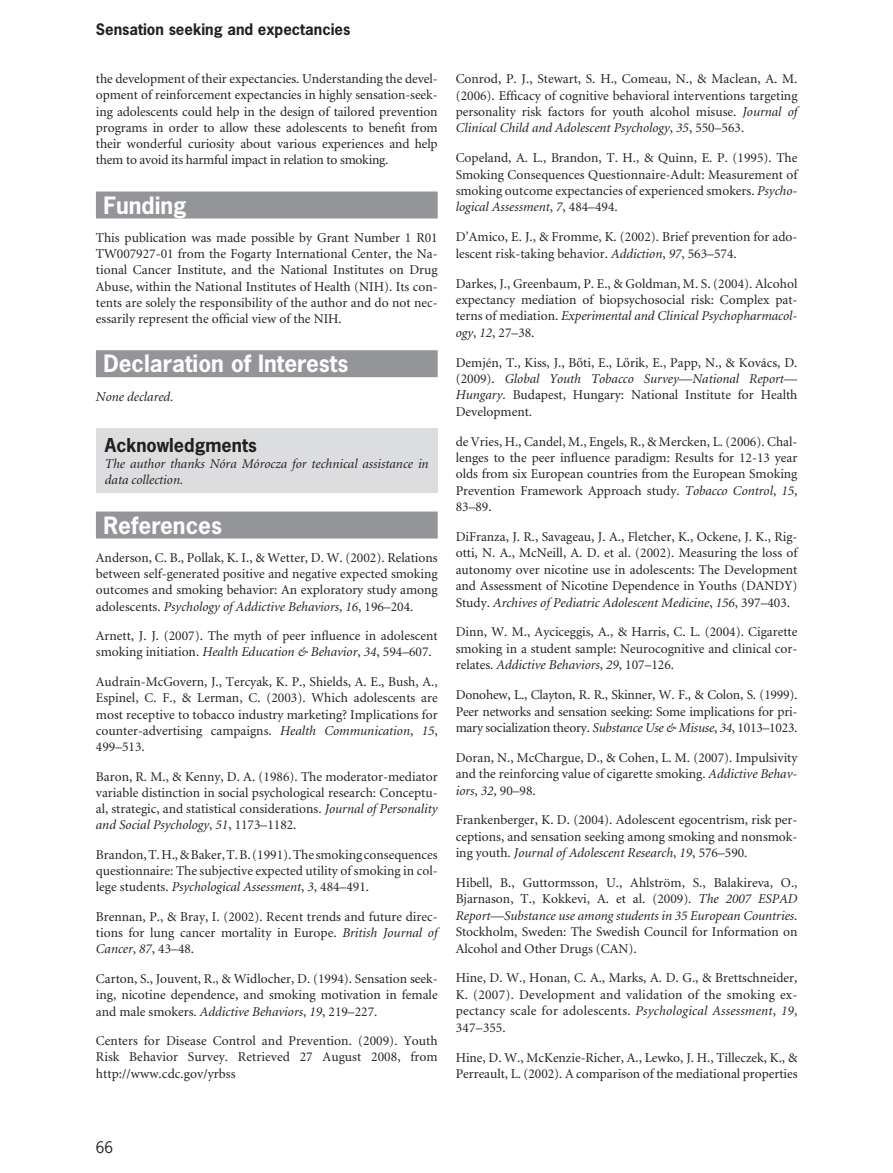
<style>
.page{position:relative;width:893px;height:1173px;background:#fff}
.page>*{position:absolute;margin:0;border:0;box-sizing:border-box;transform-origin:0 0}
.t1{font:700 22.5px "News Gothic";color:#fff}
.t2{font:700 18px "News Gothic";color:#231f20}
.t3{font:700 15px "News Gothic";color:#231f20}
.t4{font:15px "News Gothic";color:#231f20}
.t5{font:13.5px/16.4px "Minion";color:#231f20;text-align:justify}
.t6{font:italic 13.5px/16.2px "Minion";color:#231f20}
.s1{font-style:italic}
.s2{font-family:"Times New Roman"}
</style>
<div class="page">
<div style="left:96px;top:192px;width:341px;height:27px;background:#939598"></div>
<div style="left:96px;top:350px;width:341px;height:27px;background:#939598"></div>
<div style="left:96px;top:428px;width:341px;height:65px;background:#dcdddf"></div>
<div style="left:96px;top:512px;width:341px;height:27px;background:#939598"></div>
<p class="t3" style="left:96px;top:23px;width:256px">Sensation seeking and expectancies</p>
<p class="t5" style="left:96px;top:72px;width:343px">the development of their expectancies. Understand ing the devel&shy;opment of reinforcement expectancies in highly sensation-seek&shy;ing adolescents could help in the design of tailored prevention programs in order to allow these adolescents to benefit from their wonderful curiosity about various experiences and help them to avoid its harmful impact in relation to smoking.</p>
<h1 class="t1" style="left:103px;top:196px;width:85px">Funding</h1>
<p class="t5" style="left:96px;top:231px;width:343px">This publication was made possible by Grant Number 1 R01<br>TW007927-01 from the Fogarty International Center , the Na&shy;tional Cancer Institute , and the National Institutes on Drug Abuse , within the National Institutes of Health (NIH). Its con&shy;tents are solely the responsibility of the author and do not nec&shy;essarily represent the official view of the NIH.</p>
<h1 class="t1" style="left:103px;top:355px;width:246px">Declaration of Interests</h1>
<p class="t6" style="left:96px;top:389px;width:79px">None declared .</p>
<h2 class="t2" style="left:105px;top:438px;width:153px">Acknowledgments</h2>
<p class="t6" style="left:105px;top:457px;width:325px">The author thanks Nóra Mórocza for technical assistance in data collection.</p>
<h1 class="t1" style="left:103px;top:516px;width:120px">References</h1>
<p class="t5" style="left:96px;top:551px;width:343px">Anderson , C. B. , Pollak , K. I. , &amp; Wetter , D. W. ( 2002 ). Relations between self-generated positive and negative expected smoking outcomes and smoking behavior: An exploratory study among adolescents . <span class="s1">Psychology of Addictive Behaviors</span> , <span class="s1">16</span> , 196 – 204 .</p>
<p class="t5" style="left:96px;top:629px;width:343px">Arnett , J. J. ( 2007 ). The myth of peer influence in adolescent smoking initiation . <span class="s1">Health Education &amp; Behavior</span> , <span class="s1">34</span> , 594 – 607 .</p>
<p class="t5" style="left:96px;top:675px;width:343px">Audrain-McGovern , J. , Tercyak , K. P. , Shields , A. E. , Bush , A. , Espinel , C. F. , &amp; Lerman , C. ( 2003 ). Which adolescents are most receptive to tobacco industry marketing? Implications for counter-advertising campaigns . <span class="s1">Health Communication</span> , <span class="s1">15</span> , 499 – 513 .</p>
<p class="t5" style="left:96px;top:769px;width:343px">Baron , R. M. , &amp; Kenny , D. A. ( 1986 ). The moderator-mediator variable distinction in social psychological research: Conceptu&shy;al, strategic, and statistical considerations . <span class="s1">Journal of Personality and Social Psychology</span> , <span class="s1">51</span> , 1173 – 1182 .</p>
<p class="t5" style="left:96px;top:848px;width:343px">Brandon , T. H. , &amp; Baker , T. B. ( 1991 ). The smoking consequences questionnaire: The subjective expected utility of smoking in col&shy;lege students . <span class="s1">Psychological Assessment</span> , <span class="s1">3</span> , 484 – 491 .</p>
<p class="t5" style="left:96px;top:910px;width:343px">Brennan , P. , &amp; Bray , I. ( 2002 ). Recent trends and future direc&shy;tions for lung cancer mortality in Europe . <span class="s1">British Journal of Cancer</span> , <span class="s1">87</span> , 43 – 48 .</p>
<p class="t5" style="left:96px;top:972px;width:343px">Carton , S. , Jouvent , R. , &amp; Widlocher , D. ( 1994 ). Sensation seek&shy;ing, nicotine dependence, and smoking motivation in female and male smokers . <span class="s1">Addictive Behaviors</span> , <span class="s1">19</span> , 219 – 227 .</p>
<p class="t5" style="left:96px;top:1034px;width:343px">Centers for Disease Control and Prevention . ( 2009 ). Youth Risk Behavior Survey . Retrieved 27 August 2008, from http :// www . cdc . gov / yrbss</p>
<p class="t5" style="left:455px;top:72px;width:343px">Conrod , P. J. , Stewart , S. H. , Comeau , N. , &amp; Maclean , A. M. ( 2006 ). Efficacy of cognitive behavioral interventions targeting personality risk factors for youth alcohol misuse . <span class="s1">Journal of Clinical Child and Adolescent Psychology</span> , <span class="s1">35</span> , 550 – 563 .</p>
<p class="t5" style="left:455px;top:151px;width:343px">Copeland , A. L. , Brandon , T. H. , &amp; Quinn , E. P. ( 1995 ). The Smoking Consequences Questionnaire-Adult: Measurement of smoking outcome expectancies of experienced smokers . <span class="s1">Psycho&shy;logical Assessment</span> , <span class="s1">7</span> , 484 – 494 .</p>
<p class="t5" style="left:455px;top:230px;width:343px">D’Amico , E. J. , &amp; Fromme , K. ( 2002 ). Brief prevention for ado&shy;lescent risk-taking behavior . <span class="s1">Addiction</span> , <span class="s1">97</span> , 563 – 574 .</p>
<p class="t5" style="left:455px;top:276px;width:343px">Darkes , J. , Greenbaum , P. E. , &amp; Goldman , M. S. ( 2004 ). Alcohol expectancy mediation of biopsychosocial risk: Complex pat&shy;terns of mediation . <span class="s1">Experimental and Clinical Psychopharmacol&shy;ogy</span> , <span class="s1">12</span> , 27 – 38 .</p>
<p class="t5" style="left:455px;top:355px;width:343px">Demjén , T. , Kiss , J. , B <span class="s2">ő</span> ti , E. , L <span class="s2">ő</span> rik , E. , Papp , N. , &amp; Kovács , D. ( 2009 ). <span class="s1">Global Youth Tobacco Survey — National Report — Hungary</span> . Budapest, Hungary : National Institute for Health Development .</p>
<p class="t5" style="left:455px;top:434px;width:343px">de Vries , H. , Candel , M. , Engels , R. , &amp; Mercken , L. ( 2006 ). Chal&shy;lenges to the peer influence paradigm: Results for 12-13 year olds from six European countries from the European Smoking Prevention Framework Approach study . <span class="s1">Tobacco Control</span> , <span class="s1">15</span> , 83 – 89 .</p>
<p class="t5" style="left:455px;top:530px;width:343px">DiFranza , J. R. , Savageau , J. A. , Fletcher , K. , Ockene , J. K. , Rig&shy;otti , N. A. , McNeill , A. D. et al. ( 2002 ). Measuring the loss of autonomy over nicotine use in adolescents: The Development and Assessment of Nicotine Dependence in Youths (DANDY)<br>Study . <span class="s1">Archives of Pediatric Adolescent Medicine</span> , <span class="s1">156</span> , 397 – 403 .</p>
<p class="t5" style="left:455px;top:625px;width:343px">Dinn , W. M. , Ayciceggis , A. , &amp; Harris , C. L. ( 2004 ). Cigarette smoking in a student sample: Neurocognitive and clinical cor&shy;relates . <span class="s1">Addictive Behaviors</span> , <span class="s1">29</span> , 107 – 126 .</p>
<p class="t5" style="left:455px;top:688px;width:343px">Donohew , L. , Clayton , R. R. , Skinner , W. F. , &amp; Colon , S. ( 1999 ).<br>Peer networks and sensation seeking: Some implications for pri&shy;mary socialization theory . <span class="s1">Substance Use &amp; Misuse</span> , <span class="s1">34</span> , 1013 – 1023 .</p>
<p class="t5" style="left:455px;top:750px;width:343px">Doran , N. , McChargue , D. , &amp; Cohen , L. M. ( 2007 ). Impulsivity and the reinforcing value of cigarette smoking . <span class="s1">Addictive Behav&shy;iors</span> , <span class="s1">32</span> , 90 – 98 .</p>
<p class="t5" style="left:455px;top:813px;width:343px">Frankenberger , K. D. ( 2004 ). Adolescent egocentrism, risk per&shy;ceptions, and sensation seeking among smoking and nonsmok&shy;ing youth . <span class="s1">Journal of Adolescent Research</span> , <span class="s1">19</span> , 576 – 590 .</p>
<p class="t5" style="left:455px;top:876px;width:343px">Hibell , B. , Guttormsson , U. , Ahlström , S. , Balakireva , O. , Bjarnason , T. , Kokkevi , A. et al. ( 2009 ). <span class="s1">The 2007 ESPAD Report — Substance use among students in 35 European Countries</span> .<br>Stockholm, Sweden : The Swedish Council for Information on Alcohol and Other Drugs (CAN) .</p>
<p class="t5" style="left:455px;top:971px;width:343px">Hine , D. W. , Honan , C. A. , Marks , A. D. G. , &amp; Brettschneider , K. ( 2007 ). Development and validation of the smoking ex&shy;pectancy scale for adolescents . <span class="s1">Psychological Assessment</span> , <span class="s1">19</span> , 347 – 355 .</p>
<p class="t5" style="left:455px;top:1050px;width:343px">Hine , D. W. , McKenzie-Richer , A. , Lewko , J. H. , Tilleczek , K. , &amp;<br>Perreault , L. ( 2002 ). A comparison of the mediational properties</p>
<p class="t4" style="left:96px;top:1142px;width:19px">66</p>
</div>
